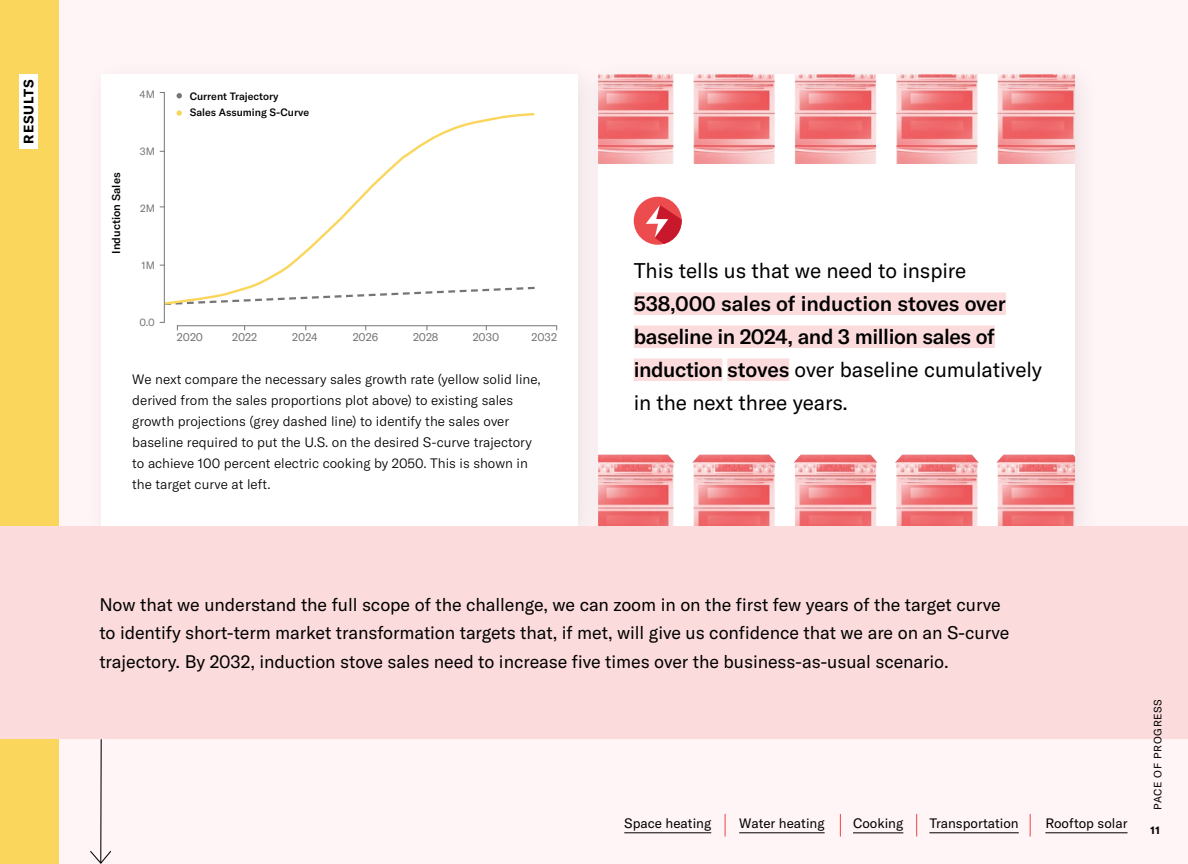
<style>
.page{position:relative;width:1188px;height:864px;background:#fff4f6}
.page>*{position:absolute;margin:0;border:0;box-sizing:border-box;transform-origin:0 0}
.t1{font:500 21px/33px "GT America";letter-spacing:-.015em;color:#000}
.t2{font:21px "GT America";letter-spacing:-.005em;color:#000}
.t3{font:18px/28.5px "GT America";letter-spacing:-.005em;color:#000}
.t4{font:300 13.5px/21px "GT America";color:#000}
.t5{font:13.5px "GT America";color:#000}
.t6{font:700 13.5px "GT America";letter-spacing:.06em;color:#000}
.t7{font:11.25px "GT America";letter-spacing:-.015em;color:#757575}
.t8{font:500 11.25px "GT America";color:#000}
.t9{font:500 10.5px/16.5px "GT America";color:#000}
.t10{font:10.5px "GT America";letter-spacing:.065em;color:#000}
.t11{font:10.5px "GT America";color:#757575}
.t12{font:700 10.5px "GT America";color:#000}
.s1{font-weight:400}
</style>
<div class="page">
<div style="left:101px;top:74px;width:477px;height:452px;background:#fff"></div>
<div style="left:580px;top:57px;width:522px;height:497px;background:#fbeff1"></div>
<div style="left:598px;top:74px;width:477px;height:452px;background:#fff"></div>
<img style="left:598px;top:74px;width:76px;height:90px">
<img style="left:693px;top:74px;width:82px;height:90px">
<img style="left:795px;top:74px;width:81px;height:90px">
<img style="left:896px;top:74px;width:82px;height:90px">
<img style="left:997px;top:74px;width:78px;height:90px">
<img style="left:598px;top:454px;width:77px;height:72px">
<img style="left:692px;top:454px;width:84px;height:72px">
<img style="left:794px;top:454px;width:83px;height:72px">
<img style="left:895px;top:454px;width:84px;height:72px">
<img style="left:996px;top:454px;width:79px;height:72px">
<div style="left:0;top:0;width:58px;height:864px;background:#fad65c"></div>
<hr style="left:100px;top:739px;width:2px;height:124px;background:#000">
<svg style="left:90px;top:850px;width:21px;height:14px"></svg>
<div style="left:634px;top:197px;width:48px;height:48px;background:#ed4c4f;border-radius:50%"></div>
<svg style="left:646px;top:205px;width:36px;height:40px"></svg>
<hr style="left:624px;top:832px;width:87px;height:1px;background:#000">
<hr style="left:739px;top:832px;width:86px;height:1px;background:#000">
<hr style="left:853px;top:832px;width:50px;height:1px;background:#000">
<hr style="left:929px;top:832px;width:90px;height:1px;background:#000">
<hr style="left:1045px;top:832px;width:83px;height:1px;background:#000">
<svg style="left:725px;top:814px;width:1px;height:23px"></svg>
<svg style="left:840px;top:814px;width:1px;height:23px"></svg>
<svg style="left:916px;top:814px;width:1px;height:23px"></svg>
<svg style="left:1030px;top:814px;width:1px;height:23px"></svg>
<div style="left:0;top:527px;width:1188px;height:212px;background:#fbdbdc"></div>
<div style="left:634px;top:292px;width:372px;height:23px;background:#fbdbdc"></div>
<div style="left:634px;top:325px;width:361px;height:23px;background:#fbdbdc"></div>
<div style="left:634px;top:358px;width:88px;height:23px;background:#fbdbdc"></div>
<div style="left:727px;top:358px;width:62px;height:23px;background:#fbdbdc"></div>
<div style="left:19px;top:74px;width:19px;height:74px;background:#fff"></div>
<hr style="left:164px;top:92px;width:1px;height:230px;background:#757575">
<svg style="left:177px;top:93px;width:5px;height:5px"></svg>
<hr style="left:177px;top:325px;width:380px;height:1px;background:#757575">
<svg style="left:162px;top:111px;width:373px;height:195px"></svg>
<p class="t6" style="left:20px;top:144px;width:65px;rotate:-90deg">RESULTS</p>
<p class="t11" style="left:140px;top:88px;width:17px">4M</p>
<p class="t8" style="left:109px;top:254px;width:82px;rotate:-90deg">Induction Sales</p>
<p class="t11" style="left:140px;top:145px;width:17px">3M</p>
<p class="t11" style="left:140px;top:202px;width:16px">2M</p>
<p class="t11" style="left:141px;top:259px;width:15px">1M</p>
<p class="t9" style="left:190px;top:88px;width:121px">Current Trajectory<br>Sales Assuming S-Curve</p>
<p class="t11" style="left:140px;top:316px;width:17px">0.0</p>
<p class="t7" style="left:177px;top:330px;width:28px">2020</p>
<p class="t7" style="left:292px;top:330px;width:27px">2024</p>
<p class="t7" style="left:413px;top:330px;width:27px">2028</p>
<p class="t7" style="left:532px;top:330px;width:27px">2032</p>
<p class="t7" style="left:232px;top:330px;width:27px">2022</p>
<p class="t7" style="left:353px;top:330px;width:27px">2026</p>
<p class="t7" style="left:473px;top:330px;width:28px">2030</p>
<p class="t4" style="left:132px;top:369px;width:410px">We next compare the necessary sales growth rate (yellow solid line, derived from the sales proportions plot above) to existing sales growth projections (grey dashed line) to identify the sales over baseline required to put the U.S. on the desired S-curve trajectory to achieve 100 percent electric cooking by 2050. This is shown in the target curve at left.</p>
<h1 class="t2" style="left:634px;top:258px;width:334px">This tells us that we need to inspire</h1>
<h1 class="t1" style="left:634px;top:287px;width:410px">538,000 sales of induction stoves over baseline in 2024, and 3 million sales of induction stoves <span class="s1">over baseline cumulatively in the next three years.</span></h1>
<p class="t3" style="left:99px;top:590px;width:912px">Now that we understand the full scope of the challenge, we can zoom in on the first few years of the target curve to identify short-term market transformation targets that, if met, will give us confidence that we are on an S-curve trajectory. By 2032, induction stove sales need to increase five times over the business-as-usual scenario.</p>
<p class="t5" style="left:624px;top:815px;width:88px">Space heating</p>
<p class="t5" style="left:739px;top:815px;width:87px">Water heating</p>
<p class="t5" style="left:853px;top:815px;width:52px">Cooking</p>
<p class="t5" style="left:929px;top:815px;width:91px">Transportation</p>
<p class="t5" style="left:1045px;top:815px;width:84px">Rooftop solar</p>
<p class="t10" style="left:1151px;top:810px;width:112px;rotate:-90deg">PACE OF PROGRESS</p>
<p class="t12" style="left:1150px;top:824px;width:11px">11</p>
</div>
